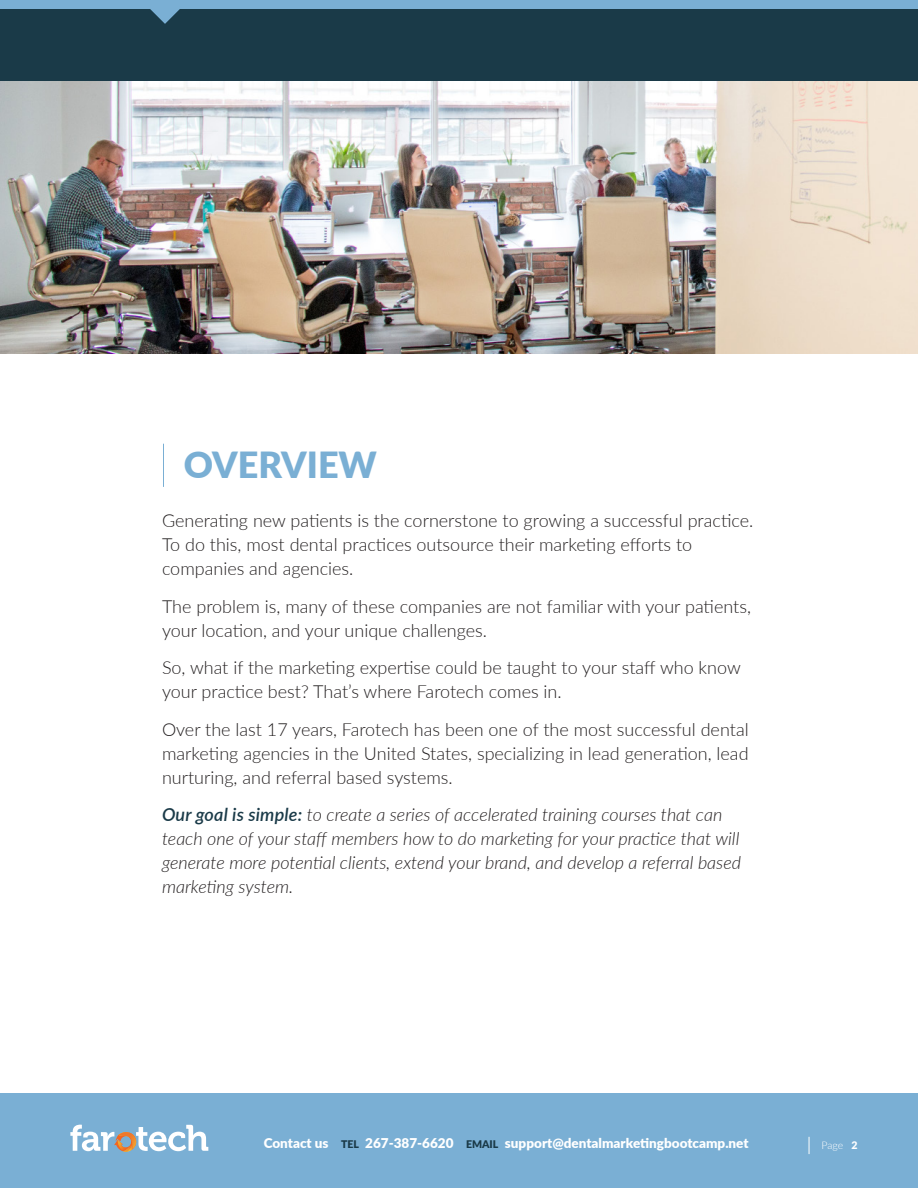
<style>
.page{position:relative;width:918px;height:1188px;background:#fff}
.page>*{position:absolute;margin:0;border:0;box-sizing:border-box;transform-origin:0 0}
.t1{font:900 36px "Lato";color:#7aafd4}
.t2{font:300 18px/24px "Lato";color:#231f20}
.t3{font:italic 300 18px/24px "Lato";color:#231f20}
.t4{font:900 13.5px "Lato";color:#fff}
.t5{font:300 10.5px "Lato";color:#fff}
.s1{font-weight:600;color:#1a3a48}
.s2{font-size:10.5px;color:#1a3a48}
.s3{font-weight:900}
</style>
<div class="page">
<img style="left:0;top:81px;width:918px;height:272px">
<div style="left:0;top:0;width:918px;height:81px;background:#1a3a48"></div>
<div style="left:0;top:0;width:918px;height:9px;background:#7aafd4"></div>
<hr style="left:163px;top:444px;width:1px;height:43px;background:#7aafd4">
<svg style="left:150px;top:9px;width:30px;height:15px"></svg>
<div style="left:0;top:1094px;width:918px;height:94px;background:#7aafd4"></div>
<svg style="left:70px;top:1125px;width:138px;height:27px"></svg>
<svg style="left:809px;top:1137px;width:1px;height:17px"></svg>
<p class="t1" style="left:184px;top:438px;width:195px">OVERVIEW</p>
<p class="t2" style="left:162px;top:508px;width:593px">Generating new patients is the cornerstone to growing a successful practice.<br>To do this, most dental practices outsource their marketing efforts to companies and agencies.</p>
<p class="t2" style="left:162px;top:594px;width:591px">The problem is, many of these companies are not familiar with your patients, your location, and your unique challenges.</p>
<p class="t2" style="left:162px;top:655px;width:580px">So, what if the marketing expertise could be taught to your staff who know your practice best? That’s where Farotech comes in.</p>
<p class="t2" style="left:162px;top:717px;width:588px;text-align:justify">Over the last 17 years, Farotech has been one of the most successful dental marketing agencies in the United States, specializing in lead generation, lead nurturing, and referral based systems.</p>
<p class="t3" style="left:162px;top:802px;width:581px"><span class="s1">Our goal is simple:</span> to create a series of accelerated training courses that can teach one of your staff members how to do marketing for your practice that will generate more potential clients, extend your brand, and develop a referral based marketing system.</p>
<p class="t4" style="left:264px;top:1133px;width:486px">Contact us <span class="s2">TEL</span> 267-387-6620 <span class="s2">EMAIL</span> support@dentalmarketingbootcamp.net</p>
<p class="t5" style="left:822px;top:1138px;width:37px">Page <span class="s3">2</span></p>
</div>
